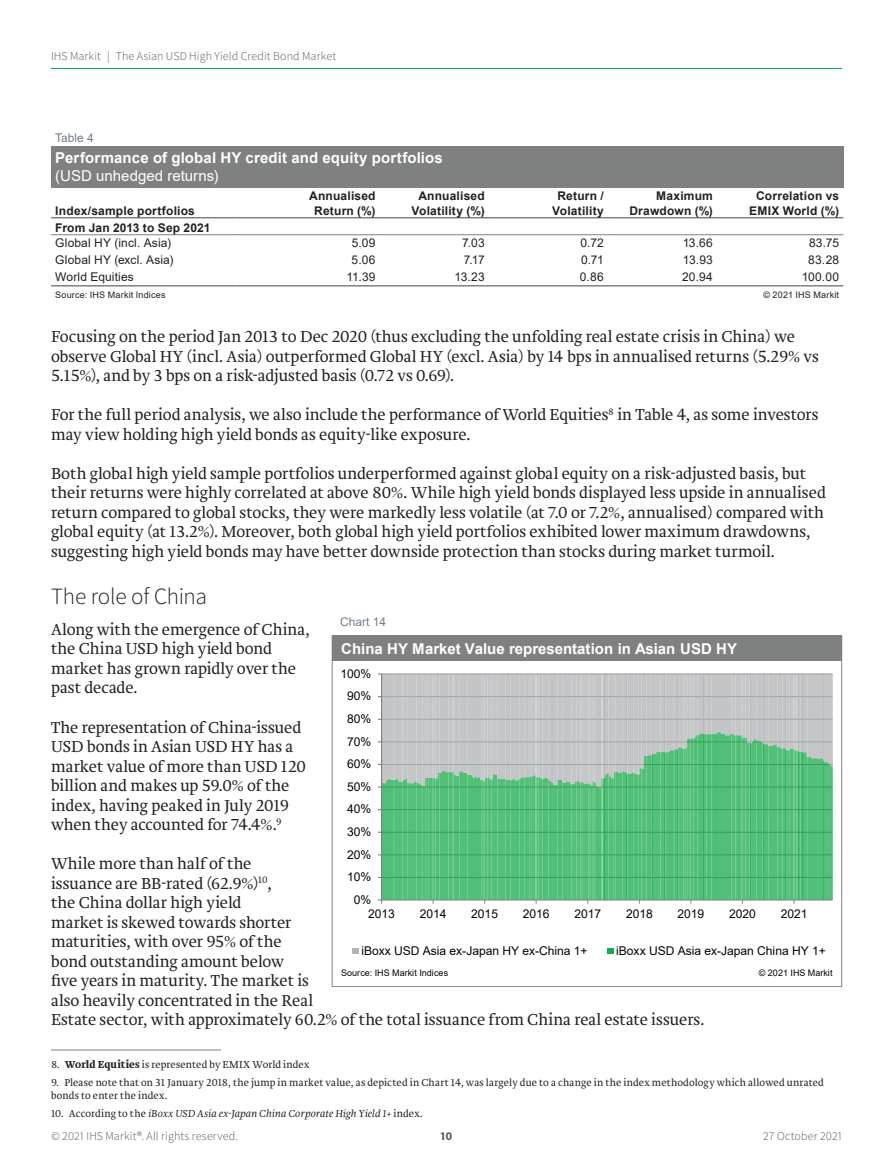
<style>
.page{position:relative;width:893px;height:1170px;background:#fff}
.page>*{position:absolute;margin:0;border:0;box-sizing:border-box;transform-origin:0 0}
.t1{font:300 23.25px "Source Sans Pro";letter-spacing:-.015em;color:#231f20}
.t2{font:300 16.5px/19.5px "Brioni Std";color:#231f20}
.t3{font:700 15px "Arial";letter-spacing:.005em;color:#fff}
.t4{font:15px "Arial";color:#fff}
.t5{font:12.15px "Arial";letter-spacing:-.005em;color:#040503}
.t6{font:700 12px/15px "Arial";letter-spacing:.015em;color:#231f20;text-align:center}
.t7{font:12px "Arial";letter-spacing:.015em;color:#231f20}
.t8{font:300 12px "Source Sans Pro";letter-spacing:.01em;color:#57585a}
.t9{font:12px "Arial";color:#717d8b}
.t10{font:700 12px "Source Sans Pro";color:#57585a}
.t11{font:300 10.5px/13.5px "Brioni Std";letter-spacing:.01em;color:#231f20}
.t12{font:italic 300 10.5px "Brioni Std";letter-spacing:.01em;color:#231f20}
.t13{font:9px "Arial";letter-spacing:.025em;color:#231f20}
.t14{font:9px "Arial";letter-spacing:.005em;color:#040503}
.s1{font-weight:700}
.s2{font-style:normal}
</style>
<div class="page">
<hr style="left:51px;top:68px;width:791px;height:1px;background:#00ab4d">
<hr style="left:51px;top:1049px;width:170px;height:1px;background:#7f8080">
<div style="left:51px;top:146px;width:792px;height:41px;background:#7f8080"></div>
<hr style="left:235px;top:217px;width:145px;height:1px;background:#7f8080">
<hr style="left:380px;top:217px;width:109px;height:1px;background:#7f8080">
<hr style="left:489px;top:217px;width:119px;height:1px;background:#7f8080">
<hr style="left:608px;top:217px;width:109px;height:1px;background:#7f8080">
<hr style="left:717px;top:217px;width:126px;height:1px;background:#7f8080">
<hr style="left:51px;top:217px;width:184px;height:1px;background:#7f8080">
<hr style="left:51px;top:285px;width:184px;height:1px;background:#7f8080">
<hr style="left:235px;top:285px;width:145px;height:1px;background:#7f8080">
<hr style="left:380px;top:285px;width:109px;height:1px;background:#7f8080">
<hr style="left:489px;top:285px;width:119px;height:1px;background:#7f8080">
<hr style="left:608px;top:285px;width:109px;height:1px;background:#7f8080">
<hr style="left:717px;top:285px;width:126px;height:1px;background:#7f8080">
<hr style="left:51px;top:234px;width:184px;height:1px;background:#7f8080">
<hr style="left:235px;top:234px;width:145px;height:1px;background:#7f8080">
<hr style="left:380px;top:234px;width:109px;height:1px;background:#7f8080">
<hr style="left:489px;top:234px;width:119px;height:1px;background:#7f8080">
<hr style="left:608px;top:234px;width:109px;height:1px;background:#7f8080">
<hr style="left:717px;top:234px;width:126px;height:1px;background:#7f8080">
<hr style="left:382px;top:673px;width:450px;height:1px;background:#7f8180">
<svg style="left:382px;top:787px;width:451px;height:113px;background:#56c07a"></svg>
<svg style="left:382px;top:674px;width:451px;height:113px;background:#aec4b8"></svg>
<hr style="left:381px;top:674px;width:1px;height:225px;background:#7f8180">
<hr style="left:382px;top:899px;width:450px;height:1px;background:#7f8180">
<svg style="left:353px;top:948px;width:6px;height:6px"></svg>
<svg style="left:608px;top:948px;width:6px;height:6px"></svg>
<div style="left:332px;top:635px;width:510px;height:26px;background:#7f8180"></div>
<p class="t8" style="left:51px;top:48px;width:287px">IHS Markit | The Asian USD High Yield Credit Bond Market</p>
<p class="t9" style="left:55px;top:129px;width:40px">Table 4</p>
<p class="t3" style="left:55px;top:147px;width:389px">Performance of global HY credit and equity portfolios</p>
<p class="t4" style="left:55px;top:166px;width:165px">(USD unhedged returns)</p>
<p class="t6" style="left:55px;top:203px;width:141px">Index/sample portfolios</p>
<p class="t6" style="left:309px;top:188px;width:68px">Annualised<br>Return (%)</p>
<p class="t6" style="left:411px;top:188px;width:75px">Annualised<br>Volatility (%)</p>
<p class="t6" style="left:552px;top:188px;width:53px">Return /<br>Volatility</p>
<p class="t6" style="left:629px;top:188px;width:85px;text-align:right">Maximum<br>Drawdown (%)</p>
<p class="t6" style="left:749px;top:188px;width:91px">Correlation vs<br>EMIX World (%)</p>
<p class="t6" style="left:55px;top:220px;width:157px">From Jan 2013 to Sep 2021</p>
<p class="t7" style="left:55px;top:234px;width:117px">Global HY (incl. Asia)</p>
<p class="t7" style="left:352px;top:234px;width:25px">5.09</p>
<p class="t7" style="left:462px;top:234px;width:24px">7.03</p>
<p class="t7" style="left:581px;top:234px;width:25px">0.72</p>
<p class="t7" style="left:683px;top:234px;width:32px">13.66</p>
<p class="t7" style="left:809px;top:234px;width:32px">83.75</p>
<p class="t7" style="left:55px;top:251px;width:120px">Global HY (excl. Asia)</p>
<p class="t7" style="left:352px;top:251px;width:26px">5.06</p>
<p class="t7" style="left:464px;top:251px;width:22px">7.17</p>
<p class="t7" style="left:581px;top:251px;width:24px">0.71</p>
<p class="t7" style="left:683px;top:251px;width:32px">13.93</p>
<p class="t7" style="left:808px;top:251px;width:32px">83.28</p>
<p class="t7" style="left:55px;top:268px;width:80px">World Equities</p>
<p class="t7" style="left:346px;top:268px;width:31px">11.39</p>
<p class="t7" style="left:454px;top:268px;width:32px">13.23</p>
<p class="t7" style="left:580px;top:268px;width:25px">0.86</p>
<p class="t7" style="left:682px;top:268px;width:32px">20.94</p>
<p class="t7" style="left:802px;top:268px;width:39px">100.00</p>
<p class="t13" style="left:55px;top:288px;width:112px">Source: IHS Markit Indices</p>
<p class="t13" style="left:763px;top:288px;width:77px">© 2021 IHS Markit</p>
<p class="t2" style="left:51px;top:327px;width:769px">Focusing on the period Jan 2013 to Dec 2020 (thus excluding the unfolding real estate crisis in China) we observe Global HY (incl. Asia) outperformed Global HY (excl. Asia) by 14 bps in annualised returns (5.29% vs<br>5.15%), and by 3 bps on a risk-adjusted basis (0.72 vs 0.69).</p>
<p class="t2" style="left:51px;top:405px;width:769px">For the full period analysis, we also include the performance of World Equities<sup>8</sup> in Table 4, as some investors may view holding high yield bonds as equity-like exposure.</p>
<p class="t2" style="left:51px;top:464px;width:776px">Both global high yield sample portfolios underperformed against global equity on a risk-adjusted basis, but their returns were highly correlated at above 80%. While high yield bonds displayed less upside in annualised return compared to global stocks, they were markedly less volatile (at 7.0 or 7.2%, annualised) compared with global equity (at 13.2%). Moreover, both global high yield portfolios exhibited lower maximum drawdowns, suggesting high yield bonds may have better downside protection than stocks during market turmoil.</p>
<h1 class="t1" style="left:51px;top:582px;width:158px">The role of China</h1>
<p class="t2" style="left:51px;top:620px;width:260px">Along with the emergence of China, the China USD high yield bond market has grown rapidly over the past decade.</p>
<p class="t2" style="left:51px;top:717px;width:256px">The representation of China-issued<br>USD bonds in Asian USD HY has a market value of more than USD 120 billion and makes up 59.0% of the index, having peaked in July 2019 when they accounted for 74.4%.<sup>9</sup></p>
<p class="t2" style="left:51px;top:854px;width:655px">While more than half of the<br>issuance are BB-rated (62.9%)<sup>10</sup>,<br>the China dollar high yield<br>market is skewed towards shorter<br>maturities, with over 95% of the<br>bond outstanding amount below<br>five years in maturity. The market is<br>also heavily concentrated in the Real<br>Estate sector, with approximately 60.2% of the total issuance from China real estate issuers.</p>
<p class="t11" style="left:51px;top:1057px;width:260px">8. <span class="s1">World Equities</span> is represented by EMIX World index</p>
<p class="t11" style="left:51px;top:1075px;width:774px">9. Please note that on 31 January 2018, the jump in market value, as depicted in Chart 14, was largely due to a change in the index methodology which allowed unrated bonds to enter the index.</p>
<p class="t12" style="left:51px;top:1106px;width:373px"><span class="s2">10. According to the</span> iBoxx USD Asia ex-Japan China Corporate High Yield 1+ <span class="s2">index.</span></p>
<p class="t9" style="left:340px;top:613px;width:48px">Chart 14</p>
<p class="t3" style="left:341px;top:638px;width:397px">China HY Market Value representation in Asian USD HY</p>
<p class="t5" style="left:340px;top:665px;width:32px">100%</p>
<p class="t5" style="left:347px;top:687px;width:26px">90%</p>
<p class="t5" style="left:347px;top:710px;width:26px">80%</p>
<p class="t5" style="left:347px;top:733px;width:26px">70%</p>
<p class="t5" style="left:347px;top:755px;width:26px">60%</p>
<p class="t5" style="left:347px;top:778px;width:26px">50%</p>
<p class="t5" style="left:347px;top:800px;width:26px">40%</p>
<p class="t5" style="left:347px;top:823px;width:26px">30%</p>
<p class="t5" style="left:347px;top:845px;width:26px">20%</p>
<p class="t5" style="left:347px;top:868px;width:26px">10%</p>
<p class="t5" style="left:354px;top:891px;width:19px">0%</p>
<p class="t5" style="left:368px;top:905px;width:28px">2013</p>
<p class="t5" style="left:420px;top:905px;width:28px">2014</p>
<p class="t5" style="left:471px;top:905px;width:28px">2015</p>
<p class="t5" style="left:523px;top:905px;width:28px">2016</p>
<p class="t5" style="left:574px;top:905px;width:28px">2017</p>
<p class="t5" style="left:626px;top:905px;width:28px">2018</p>
<p class="t5" style="left:677px;top:905px;width:28px">2019</p>
<p class="t5" style="left:729px;top:905px;width:28px">2020</p>
<p class="t5" style="left:781px;top:905px;width:28px">2021</p>
<p class="t5" style="left:361px;top:942px;width:228px">iBoxx USD Asia ex-Japan HY ex-China 1+</p>
<p class="t5" style="left:616px;top:942px;width:211px">iBoxx USD Asia ex-Japan China HY 1+</p>
<p class="t14" style="left:341px;top:966px;width:108px">Source: IHS Markit Indices</p>
<p class="t14" style="left:759px;top:966px;width:75px">© 2021 IHS Markit</p>
<p class="t8" style="left:51px;top:1129px;width:189px">© 2021 IHS Markit®. All rights reserved.</p>
<p class="t10" style="left:441px;top:1128px;width:13px">10</p>
<p class="t8" style="left:763px;top:1129px;width:80px">27 October 2021</p>
</div>
